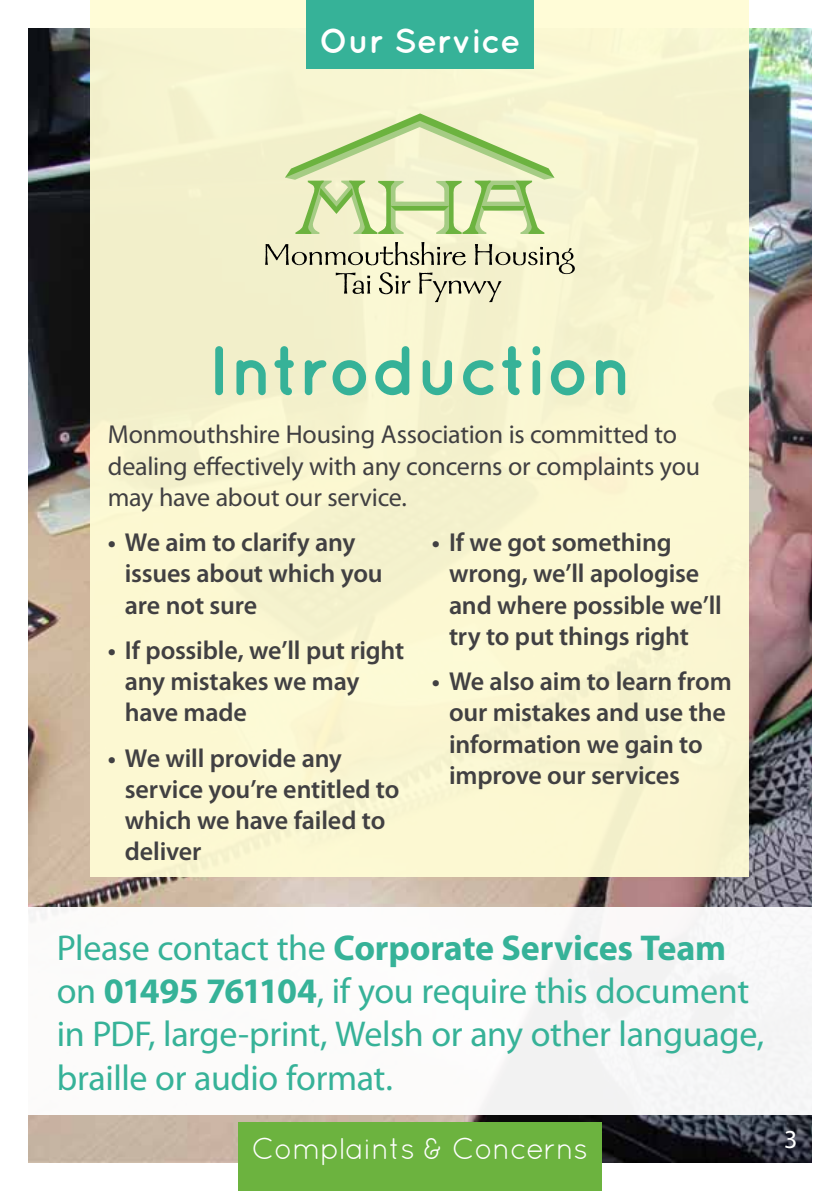
<style>
.page{position:relative;width:840px;height:1191px;background:#fff}
.page>*{position:absolute;margin:0;border:0;box-sizing:border-box;transform-origin:0 0}
.t1{font:700 70px "Quicksand";letter-spacing:-.005em;color:#36b298}
.t2{font:36px/43.2px "Myriad Pro";letter-spacing:-.01em;color:#36b298}
.t3{font:700 34px "Quicksand";color:#fff}
.t4{font:30px "Quicksand";letter-spacing:-.02em;color:#fff}
.t5{font:600 26px/31.2px "Myriad Pro";letter-spacing:-.005em;color:#414042}
.t6{font:26px/31.2px "Myriad Pro";letter-spacing:-.01em;color:#414042}
.t7{font:26px "Myriad Pro";color:#fff}
.s1{font-weight:700}
</style>
<div class="page">
<img style="left:28px;top:28px;width:783px;height:1134px">
<div style="left:91px;top:0;width:657px;height:876px;background:#fffcd5"></div>
<div style="left:306px;top:0;width:227px;height:68px;background:#36b298"></div>
<svg style="left:285px;top:113px;width:269px;height:121px"></svg>
<svg style="left:265px;top:242px;width:309px;height:60px"></svg>
<div style="left:238px;top:1123px;width:363px;height:68px;background:#6cb33f"></div>
<div style="left:28px;top:907px;width:783px;height:207px;background:#fff"></div>
<h3 class="t3" style="left:319px;top:20px;width:203px">Our Service</h3>
<h1 class="t1" style="left:207px;top:329px;width:426px">Introduction</h1>
<p class="t6" style="left:108px;top:419px;width:593px">Monmouthshire Housing Association is committed to dealing effectively with any concerns or complaints you may have about our service.</p>
<p class="t5" style="left:125px;top:526px;width:259px;text-indent:-17px">• We aim to clarify any issues about which you are not sure</p>
<p class="t5" style="left:125px;top:634px;width:281px;text-indent:-17px">• If possible, we’ll put right any mistakes we may have made</p>
<p class="t5" style="left:125px;top:742px;width:276px;text-indent:-17px">• We will provide any service you’re entitled to which we have failed to deliver</p>
<p class="t5" style="left:448px;top:526px;width:274px;text-indent:-17px">• If we got something wrong, we’ll apologise and where possible we’ll try to put things right</p>
<p class="t5" style="left:448px;top:665px;width:284px;text-indent:-17px">• We also aim to learn from our mistakes and use the information we gain to improve our services</p>
<h2 class="t2" style="left:57px;top:925px;width:708px">Please contact the <span class="s1">Corporate Services Team </span>on <span class="s1">01495 761104</span>, if you require this document in PDF, large-print, Welsh or any other language, braille or audio format.</h2>
<p class="t4" style="left:251px;top:1131px;width:338px">Complaints &amp; Concerns</p>
<p class="t7" style="left:783px;top:1123px;width:15px">3</p>
</div>
